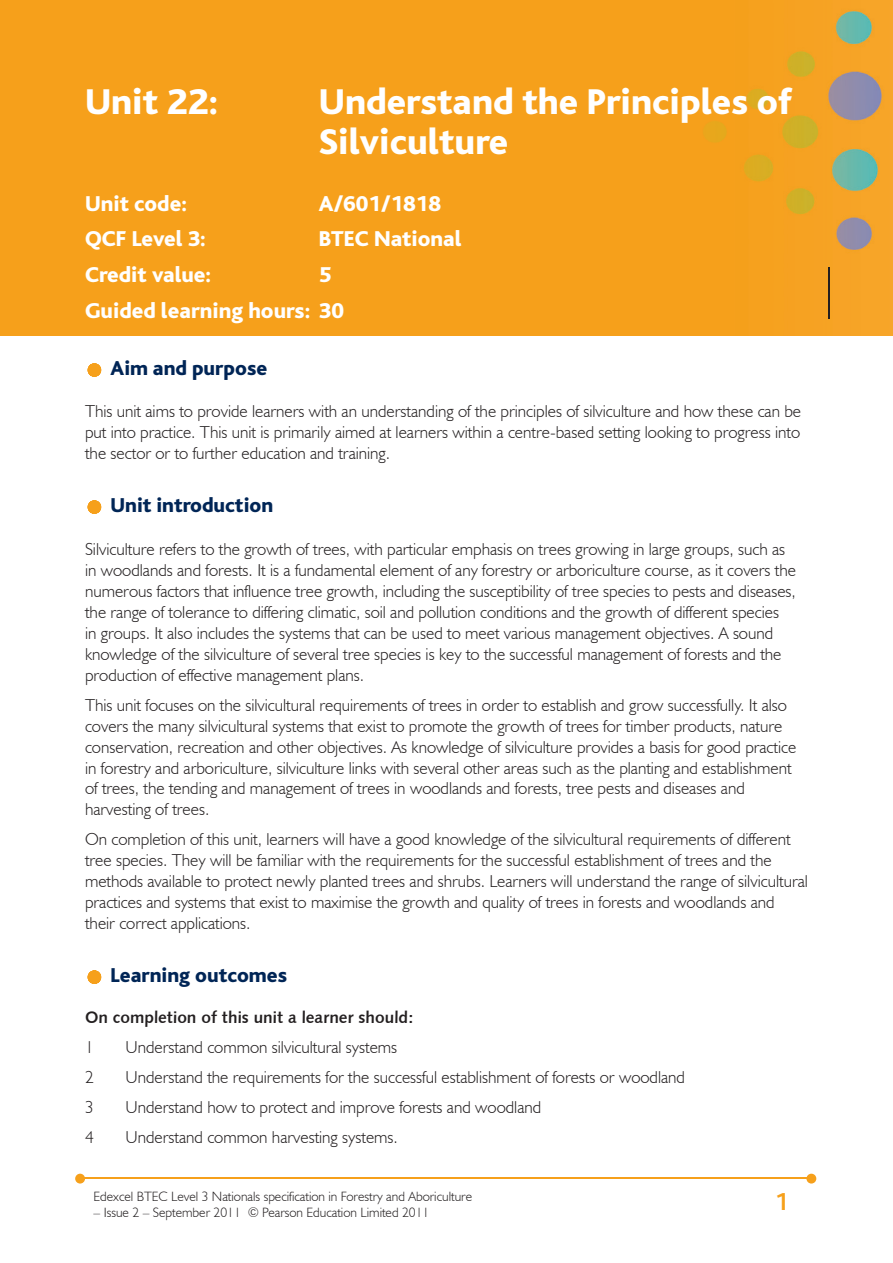
<style>
.page{position:relative;width:893px;height:1263px;background:#fff}
.page>*{position:absolute;margin:0;border:0;box-sizing:border-box;transform-origin:0 0}
.t1{font:800 37.5px/40.5px "Bliss";color:#fff}
.t2{font:700 25.5px "Bliss";color:#f6a01b}
.t3{font:800 22.5px/35.7px "Bliss";color:#fff}
.t4{font:800 21px "Bliss";color:#002556}
.t5{font:300 17.25px/21px "Humanist 521 BT";color:#231f20}
.t6{font:16.5px "Humanist 531 BT Bold A";color:#231f20}
.t7{font:300 13.5px "Humanist 521 BT";color:#231f20}
</style>
<div class="page">
<img style="left:0;top:0;width:893px;height:336px">
<hr style="left:83px;top:1178px;width:727px;height:1px;background:#f6a01b">
<svg style="left:806px;top:1174px;width:10px;height:9px"></svg>
<svg style="left:75px;top:1174px;width:10px;height:9px"></svg>
<svg style="left:88px;top:363px;width:13px;height:14px"></svg>
<svg style="left:88px;top:500px;width:13px;height:14px"></svg>
<svg style="left:88px;top:970px;width:13px;height:14px"></svg>
<hr style="left:828px;top:268px;width:2px;height:51px;background:#231f20">
<h1 class="t1" style="left:85px;top:82px;width:135px">Unit 22:</h1>
<h1 class="t1" style="left:319px;top:82px;width:475px">Understand the Principles of<br>Silviculture</h1>
<h3 class="t3" style="left:85px;top:186px;width:104px">Unit code:</h3>
<h3 class="t3" style="left:319px;top:186px;width:124px">A/601/1818</h3>
<h3 class="t3" style="left:85px;top:222px;width:122px">QCF Level 3:</h3>
<h3 class="t3" style="left:319px;top:222px;width:144px">BTEC National</h3>
<h3 class="t3" style="left:85px;top:257px;width:128px">Credit value:</h3>
<h3 class="t3" style="left:85px;top:257px;width:261px;text-indent:234px">5<br>Guided learning hours: 30</h3>
<p class="t4" style="left:111px;top:357px;width:158px">Aim and purpose</p>
<p class="t5" style="left:85px;top:401px;width:718px;text-align:justify">This unit aims to provide learners with an understanding of the principles of silviculture and how these can be put into practice. This unit is primarily aimed at learners within a centre-based setting looking to progress into the sector or to further education and training.</p>
<p class="t4" style="left:111px;top:494px;width:164px">Unit introduction</p>
<p class="t5" style="left:85px;top:538px;width:713px">Silviculture refers to the growth of trees, with particular emphasis on trees growing in large groups, such as in woodlands and forests. It is a fundamental element of any forestry or arboriculture course, as it covers the numerous factors that influence tree growth, including the susceptibility of tree species to pests and diseases, the range of tolerance to differing climatic, soil and pollution conditions and the growth of different species<br>in groups. It also includes the systems that can be used to meet various management objectives. A sound knowledge of the silviculture of several tree species is key to the successful management of forests and the production of effective management plans.</p>
<p class="t5" style="left:85px;top:694px;width:713px">This unit focuses on the silvicultural requirements of trees in order to establish and grow successfully. It also covers the many silvicultural systems that exist to promote the growth of trees for timber products, nature conservation, recreation and other objectives. As knowledge of silviculture provides a basis for good practice in forestry and arboriculture, silviculture links with several other areas such as the planting and establishment of trees, the tending and management of trees in woodlands and forests, tree pests and diseases and harvesting of trees.</p>
<p class="t5" style="left:85px;top:829px;width:724px">On completion of this unit, learners will have a good knowledge of the silvicultural requirements of different tree species. They will be familiar with the requirements for the successful establishment of trees and the methods available to protect newly planted trees and shrubs. Learners will understand the range of silvicultural practices and systems that exist to maximise the growth and quality of trees in forests and woodlands and their correct applications.</p>
<p class="t4" style="left:111px;top:964px;width:178px">Learning outcomes</p>
<p class="t6" style="left:85px;top:1007px;width:330px">On completion of this unit a learner should:</p>
<p class="t5" style="left:85px;top:1036px;width:10px">1</p>
<p class="t5" style="left:125px;top:1036px;width:273px">Understand common silvicultural systems</p>
<p class="t5" style="left:85px;top:1066px;width:10px">2</p>
<p class="t5" style="left:125px;top:1066px;width:561px">Understand the requirements for the successful establishment of forests or woodland</p>
<p class="t5" style="left:85px;top:1096px;width:10px">3</p>
<p class="t5" style="left:125px;top:1096px;width:417px">Understand how to protect and improve forests and woodland</p>
<p class="t5" style="left:85px;top:1126px;width:10px">4</p>
<p class="t5" style="left:125px;top:1126px;width:274px">Understand common harvesting systems.</p>
<p class="t7" style="left:94px;top:1188px;width:380px">Edexcel BTEC Level 3 Nationals specification in Forestry and Aboriculture</p>
<p class="t7" style="left:94px;top:1204px;width:337px">– Issue 2 – September 2011 © Pearson Education Limited 2011</p>
<h2 class="t2" style="left:775px;top:1188px;width:15px">1</h2>
</div>
